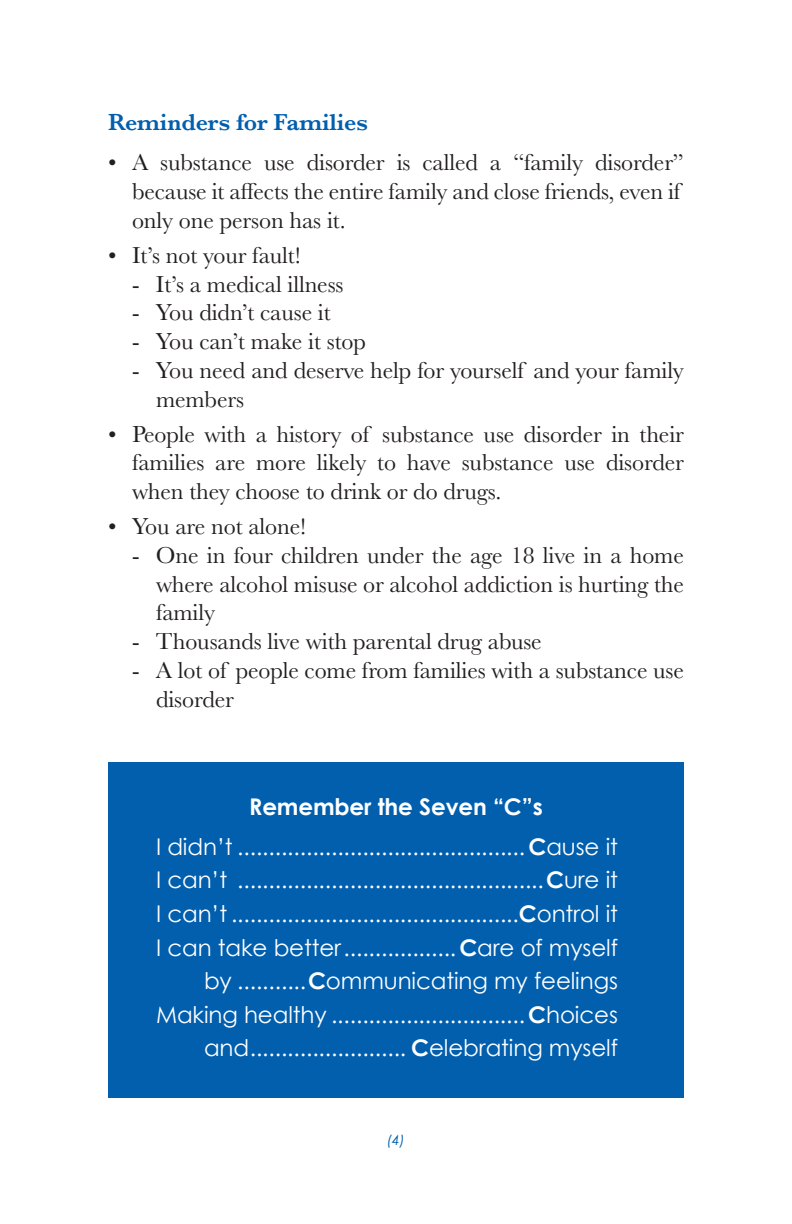
<style>
.page{position:relative;width:792px;height:1224px;background:#fff}
.page>*{position:absolute;margin:0;border:0;box-sizing:border-box;transform-origin:0 0}
.List_paragraph2{font:24px/28.8px "Baskerville";letter-spacing:-.005em;color:#231f20}
.List_paragraph{font:24px/28.8px "Baskerville";letter-spacing:-.005em;color:#231f20}
.B-Head{font:600 24px "Baskerville";letter-spacing:-.005em;color:#015fae}
.Body{font:23px "Century Gothic";letter-spacing:-.005em;color:#fff}
.Body-2{font:700 23px "Century Gothic";letter-spacing:-.005em;color:#fff}
.t1{font:italic 14px "Century Gothic";color:#015fae}
.s1{font-weight:700}
</style>
<div class="page">
<div style="left:108px;top:762px;width:576px;height:336px;background:#015fae"></div>
<p class="B-Head" style="left:108px;top:105px;width:261px">Reminders for Families</p>
<p class="List_paragraph" style="left:132px;top:148px;width:553px;text-indent:-24px">• A substance use disorder is called a “family disorder” because it affects the entire family and close friends, even if only one person has it.</p>
<p class="List_paragraph" style="left:108px;top:241px;width:194px">• It’s not your fault!</p>
<p class="List_paragraph2" style="left:132px;top:270px;width:213px">- It’s a medical illness</p>
<p class="List_paragraph2" style="left:132px;top:298px;width:200px">- You didn’t cause it</p>
<p class="List_paragraph2" style="left:132px;top:327px;width:235px">- You can’t make it stop</p>
<p class="List_paragraph2" style="left:156px;top:356px;width:529px;text-indent:-24px">- You need and deserve help for yourself and your family members</p>
<p class="List_paragraph" style="left:132px;top:420px;width:553px;text-align:justify;text-indent:-24px">• People with a history of substance use disorder in their families are more likely to have substance use disorder when they choose to drink or do drugs.</p>
<p class="List_paragraph" style="left:108px;top:512px;width:200px">• You are not alone!</p>
<p class="List_paragraph2" style="left:156px;top:541px;width:530px;text-align:justify;text-indent:-24px">- One in four children under the age 18 live in a home where alcohol misuse or alcohol addiction is hurting the family</p>
<p class="List_paragraph2" style="left:132px;top:627px;width:411px">- Thousands live with parental drug abuse</p>
<p class="List_paragraph2" style="left:156px;top:656px;width:530px;text-indent:-24px">- A lot of people come from families with a substance use disorder</p>
<p class="Body-2" style="left:249px;top:792px;width:295px">Remember the Seven “C”s</p>
<p class="Body" style="left:156px;top:833px;width:463px">I didn’t ..............................................<span class="s1">C</span>ause it</p>
<p class="Body" style="left:156px;top:866px;width:464px">I can’t .................................................<span class="s1">C</span>ure it</p>
<p class="Body" style="left:156px;top:900px;width:464px">I can’t ..............................................<span class="s1">C</span>ontrol it</p>
<p class="Body" style="left:156px;top:933px;width:464px">I can take better..................<span class="s1">C</span>are of myself</p>
<p class="Body" style="left:204px;top:967px;width:416px">by ...........<span class="s1">C</span>ommunicating my feelings</p>
<p class="Body" style="left:156px;top:1001px;width:464px">Making healthy ...............................<span class="s1">C</span>hoices</p>
<p class="Body" style="left:204px;top:1034px;width:415px">and......................... <span class="s1">C</span>elebrating myself</p>
<p class="t1" style="left:387px;top:1131px;width:19px">(4)</p>
</div>
